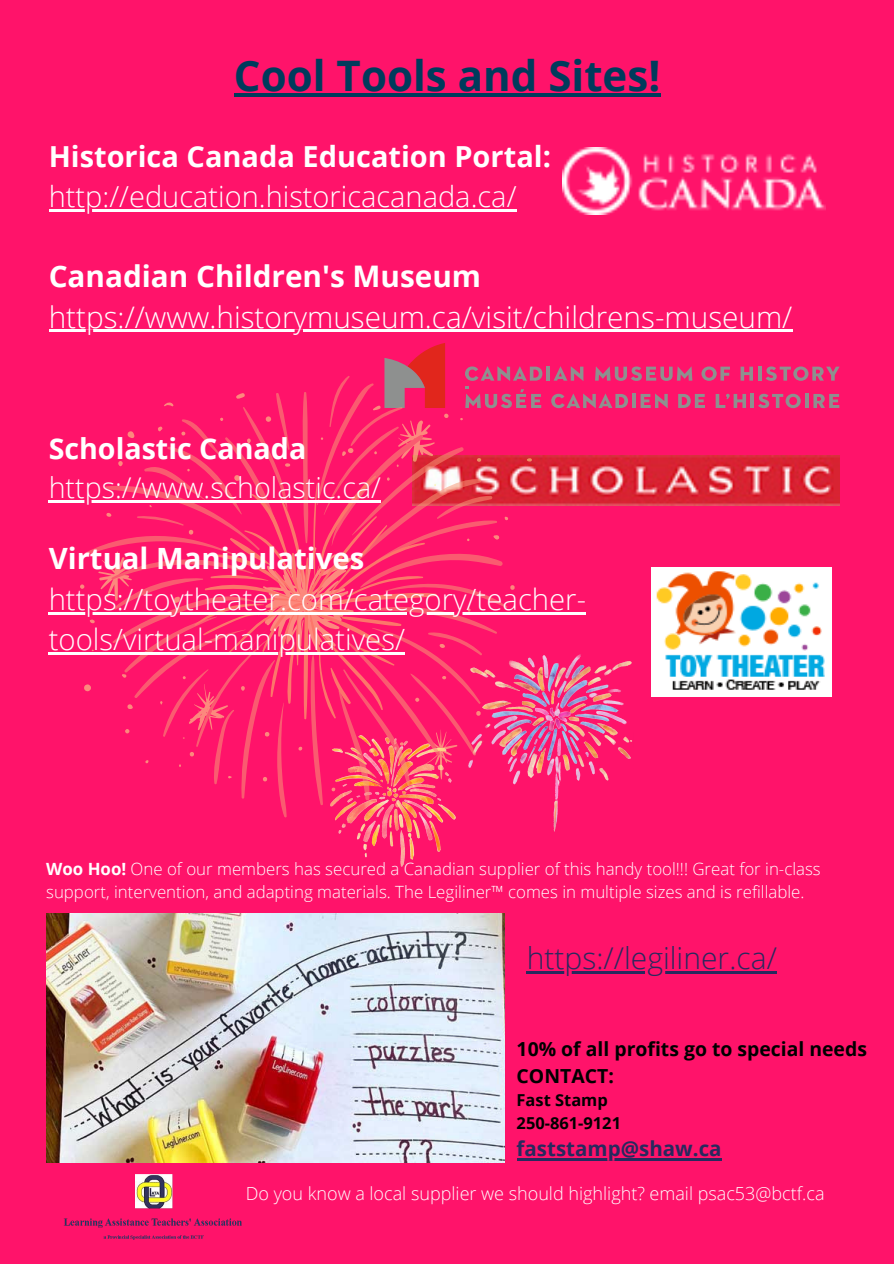
<style>
.page{position:relative;width:894px;height:1264px;background:#fff}
.page>*{position:absolute;margin:0;border:0;box-sizing:border-box;transform-origin:0 0}
.t1{font:700 42px "Open Sans";color:#003b5c}
.t2{font:300 30px "Open Sans";color:#28295e}
.t3{font:300 29.7px "Open Sans";color:#fff}
.t4{font:700 29.7px "Open Sans";color:#fff}
.t5{font:300 29.25px/40.5px "Open Sans";color:#fff}
.t6{font:700 29.25px "Open Sans";color:#fff}
.t7{font:300 28.95px "Open Sans";color:#fff}
.t8{font:700 28.95px "Open Sans";color:#fff}
.t9{font:300 28.65px "Open Sans";color:#fff}
.t10{font:700 28.65px "Open Sans";color:#fff}
.t11{font:700 20.55px "Open Sans";color:#28295e}
.t12{font:700 19.35px "Open Sans";color:#000}
.t13{font:300 18px "Open Sans";color:#fff}
.t14{font:300 16.8px/22.5px "Open Sans";color:#fff}
.t15{font:700 16.5px "Open Sans";color:#000}
.s1{font-weight:700}
</style>
<div class="page">
<div style="left:0;top:0;width:893px;height:1263px;background:#ff136a"></div>
<img style="left:46px;top:913px;width:458px;height:249px">
<img style="left:63px;top:1174px;width:179px;height:66px">
<img style="left:562px;top:148px;width:263px;height:66px">
<svg style="left:384px;top:343px;width:61px;height:33px"></svg>
<hr style="left:632px;top:394px;width:3px;height:14px;background:#8e908f">
<svg style="left:678px;top:394px;width:26px;height:14px"></svg>
<svg style="left:715px;top:394px;width:30px;height:14px"></svg>
<hr style="left:750px;top:394px;width:4px;height:14px;background:#8e908f">
<svg style="left:758px;top:394px;width:42px;height:14px"></svg>
<svg style="left:805px;top:394px;width:3px;height:14px"></svg>
<svg style="left:813px;top:394px;width:26px;height:14px"></svg>
<svg style="left:640px;top:393px;width:27px;height:15px"></svg>
<svg style="left:551px;top:393px;width:77px;height:15px"></svg>
<hr style="left:546px;top:366px;width:4px;height:14px;background:#8e908f">
<svg style="left:701px;top:366px;width:28px;height:15px"></svg>
<svg style="left:740px;top:366px;width:12px;height:14px"></svg>
<svg style="left:758px;top:366px;width:3px;height:14px"></svg>
<svg style="left:765px;top:366px;width:74px;height:15px"></svg>
<svg style="left:595px;top:366px;width:97px;height:15px"></svg>
<svg style="left:465px;top:366px;width:77px;height:42px"></svg>
<svg style="left:553px;top:366px;width:30px;height:15px"></svg>
<img style="left:531px;top:455px;width:308px;height:51px">
<img style="left:651px;top:567px;width:179px;height:130px">
<img style="left:335px;top:817px;width:120px;height:49px">
<img style="left:531px;top:654px;width:101px;height:177px">
<svg style="left:68px;top:392px;width:463px;height:393px"></svg>
<svg style="left:85px;top:376px;width:422px;height:441px"></svg>
<svg style="left:194px;top:475px;width:243px;height:244px"></svg>
<hr style="left:516px;top:1158px;width:205px;height:2px;background:#28295e">
<hr style="left:526px;top:970px;width:250px;height:3px;background:#28295e">
<hr style="left:234px;top:93px;width:426px;height:3px;background:#003b5c">
<hr style="left:49px;top:209px;width:467px;height:3px;background:#fff">
<hr style="left:49px;top:330px;width:743px;height:2px;background:#fff">
<hr style="left:49px;top:500px;width:332px;height:2px;background:#fff">
<hr style="left:49px;top:612px;width:537px;height:2px;background:#fff">
<hr style="left:49px;top:652px;width:356px;height:3px;background:#fff">
<p class="t1" style="left:234px;top:46px;width:428px">Cool Tools and Sites!</p>
<p class="t8" style="left:49px;top:136px;width:503px">Historica Canada Education Portal:</p>
<p class="t7" style="left:49px;top:176px;width:469px">http://education.historicacanada.ca/</p>
<p class="t4" style="left:49px;top:255px;width:434px">Canadian Children's Museum</p>
<p class="t3" style="left:49px;top:296px;width:745px">https://www.historymuseum.ca/visit/childrens-museum/</p>
<p class="t10" style="left:49px;top:428px;width:259px">Scholastic Canada</p>
<p class="t9" style="left:49px;top:467px;width:333px">https://www.scholastic.ca/</p>
<p class="t6" style="left:49px;top:538px;width:317px">Virtual Manipulatives</p>
<p class="t5" style="left:49px;top:578px;width:538px">https://toytheater.com/category/teacher&shy;tools/virtual-manipulatives/</p>
<p class="t14" style="left:46px;top:857px;width:776px"><span class="s1">Woo Hoo!</span> One of our members has secured a Canadian supplier of this handy tool!!! Great for in-class support, intervention, and adapting materials. The Legiliner™ comes in multiple sizes and is refillable.</p>
<p class="t2" style="left:526px;top:936px;width:251px">https://legiliner.ca/</p>
<p class="t12" style="left:516px;top:1035px;width:352px">10% of all profits go to special needs</p>
<p class="t12" style="left:516px;top:1062px;width:99px">CONTACT:</p>
<p class="t15" style="left:516px;top:1088px;width:93px">Fast Stamp</p>
<p class="t15" style="left:516px;top:1110px;width:106px">250-861-9121</p>
<p class="t11" style="left:516px;top:1134px;width:206px">faststamp@shaw.ca</p>
<p class="t13" style="left:246px;top:1181px;width:580px">Do you know a local supplier we should highlight? email psac53@bctf.ca</p>
</div>
